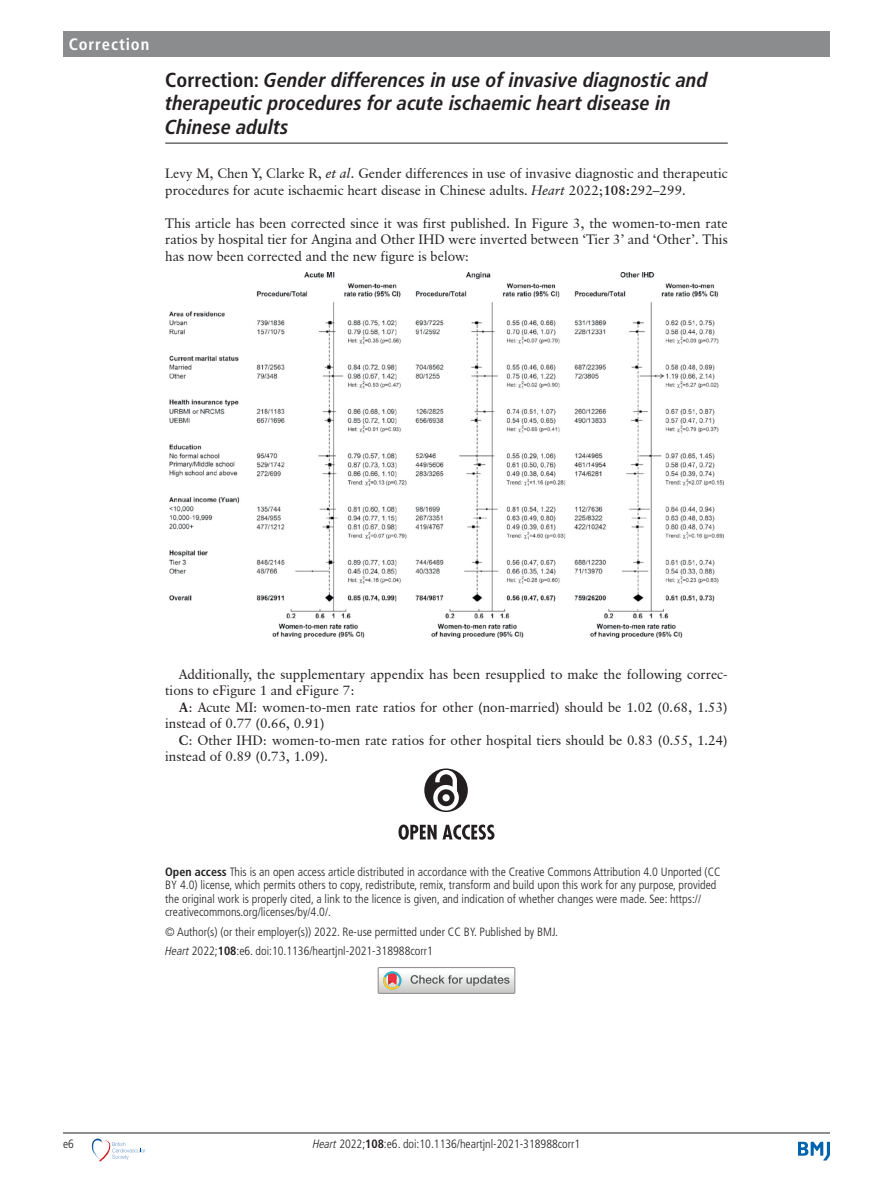
<style>
.page{position:relative;width:893px;height:1191px;background:#fff}
.page>*{position:absolute;margin:0;border:0;box-sizing:border-box;transform-origin:0 0}
.t1{font:italic 700 condensed 20.25px/23.2px "Frutiger LT Pro";color:#231f20}
.t2{font:700 condensed 16.5px "Frutiger LT Pro";letter-spacing:.055em;color:#fff}
.t3{font:13.5px/16.5px "Classical Garamond BT";color:#231f20}
.t4{font:300 condensed 12px/13.5px "Frutiger LT Pro";color:#231f20}
.s1{font-style:normal}
.s2{font-style:italic}
.s3{font-weight:700}
</style>
<div class="page">
<hr style="left:63px;top:1132px;width:767px;height:1px;background:#231f20">
<svg style="left:92px;top:1138px;width:53px;height:23px"></svg>
<svg style="left:798px;top:1141px;width:32px;height:19px"></svg>
<hr style="left:165px;top:143px;width:563px;height:1px;background:#231f20">
<img style="left:169px;top:272px;width:555px;height:365px">
<div style="left:424px;top:768px;width:44px;height:44px;background:#231f20;border-radius:50%"></div>
<svg style="left:398px;top:824px;width:39px;height:15px"></svg>
<svg style="left:443px;top:824px;width:51px;height:15px"></svg>
<svg style="left:431px;top:768px;width:30px;height:44px"></svg>
<div style="left:442px;top:794px;width:8px;height:7px;background:#fff;border-radius:50%"></div>
<div style="left:378px;top:967px;width:137px;height:27px;border:1px solid #969090"></div>
<svg style="left:378px;top:967px;width:137px;height:26px"></svg>
<div style="left:63px;top:31px;width:767px;height:25px;background:#8a8c8e"></div>
<p class="t2" style="left:69px;top:34px;width:82px">Correction</p>
<h1 class="t1" style="left:165px;top:69px;width:544px"><span class="s1">Correction:</span> Gender differences in use of invasive diagnostic and therapeutic procedures for acute ischaemic heart disease in<br>Chinese adults</h1>
<p class="t3" style="left:165px;top:165px;width:564px">Levy M, Chen Y, Clarke R, <span class="s2">et al</span>. Gender differences in use of invasive diagnostic and therapeutic procedures for acute ischaemic heart disease in Chinese adults. <span class="s2">Heart</span> 2022;<span class="s3">108:</span>292–299.</p>
<p class="t3" style="left:165px;top:214px;width:564px;text-align:justify">This article has been corrected since it was first published. In Figure 3, the women-to-men rate ratios by hospital tier for Angina and Other IHD were inverted between ‘Tier 3’ and ‘Other’. This has now been corrected and the new figure is below:</p>
<p class="t3" style="left:165px;top:665px;width:564px;text-indent:14px">Additionally, the supplementary appendix has been resupplied to make the following correc&shy;tions to eFigure 1 and eFigure 7:</p>
<p class="t3" style="left:165px;top:698px;width:564px;text-indent:14px"><span class="s3">A</span>: Acute MI: women-to-men rate ratios for other (non-married) should be 1.02 (0.68, 1.53) instead of 0.77 (0.66, 0.91)</p>
<p class="t3" style="left:165px;top:731px;width:564px;text-indent:14px"><span class="s3">C</span>: Other IHD: women-to-men rate ratios for other hospital tiers should be 0.83 (0.55, 1.24) instead of 0.89 (0.73, 1.09).</p>
<p class="t4" style="left:165px;top:865px;width:557px"><span class="s3">Open access</span> This is an open access article distributed in accordance with the Creative Commons Attribution 4.0 Unported (CC BY 4.0) license, which permits others to copy, redistribute, remix, transform and build upon this work for any purpose, provided the original work is properly cited, a link to the licence is given, and indication of whether changes were made. See: https:// creativecommons.org/licenses/by/4.0/.</p>
<p class="t4" style="left:165px;top:922px;width:394px;line-height:19.5px">© Author(s) (or their employer(s)) 2022. Re-use permitted under CC BY. Published by BMJ.<br><span class="s2">Heart</span> 2022;<span class="s3">108</span>:e6. doi:10.1136/heartjnl-2021-318988corr1</p>
<p class="t4" style="left:63px;top:1136px;width:12px">e6</p>
<p class="t4" style="left:313px;top:1136px;width:269px"><span class="s2">Heart</span> 2022;<span class="s3">108</span>:e6. doi:10.1136/heartjnl-2021-318988corr1</p>
</div>
